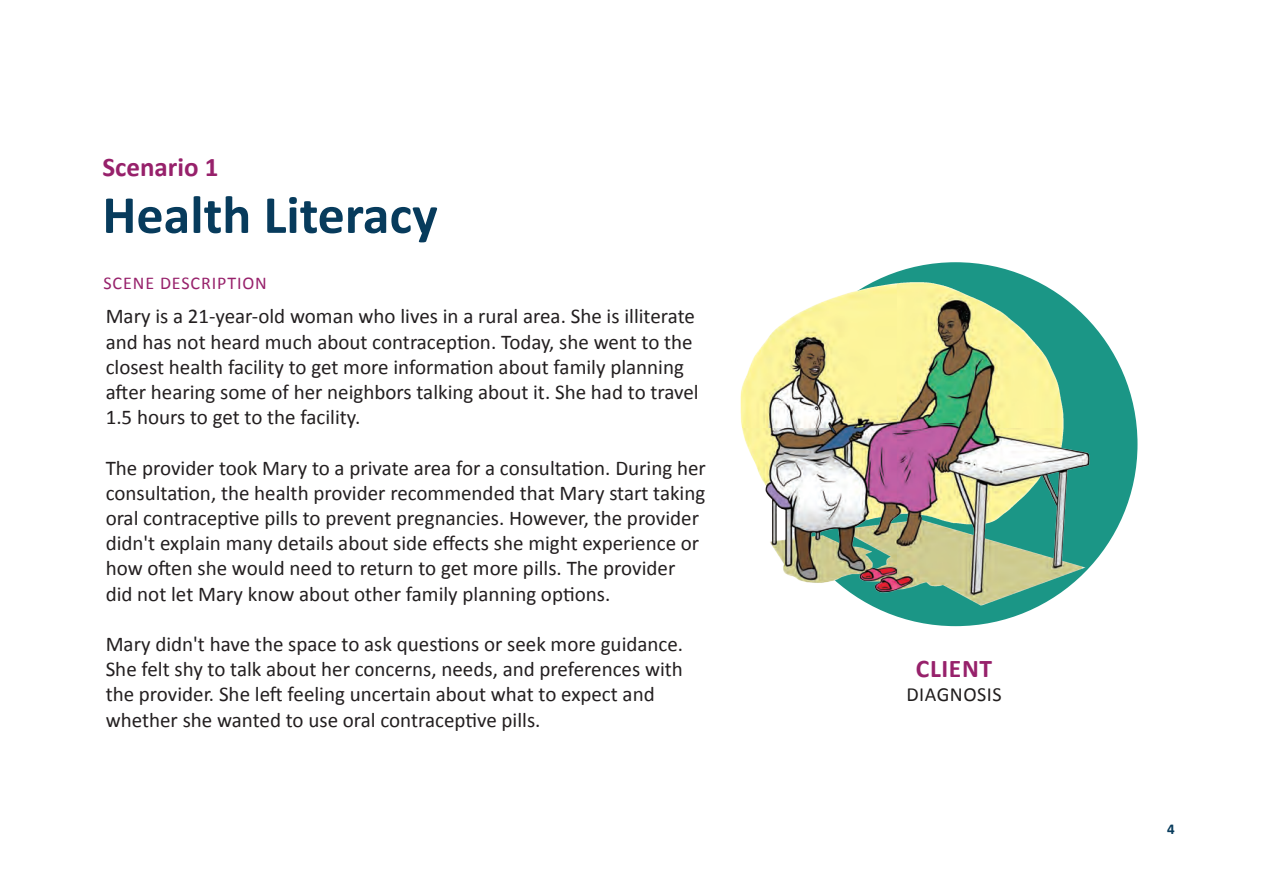
<style>
.page{position:relative;width:1263px;height:893px;background:#fff}
.page>*{position:absolute;margin:0;border:0;box-sizing:border-box;transform-origin:0 0}
.t1{font:700 54px "Calibri";color:#073b5c}
.t2{font:700 27px "Calibri";color:#97216b}
.t3{font:700 25.5px "Calibri";letter-spacing:.025em;color:#97216b}
.t4{font:21px/25.2px "Calibri";color:#231f20}
.t5{font:20.1px "Calibri";letter-spacing:.025em;color:#211e1e}
.t6{font:18px "Calibri";letter-spacing:.05em;color:#97216b}
.t7{font:700 15px "Calibri";color:#073b5c}
</style>
<div class="page">
<img style="left:740px;top:262px;width:379px;height:365px">
<p class="t2" style="left:102px;top:148px;width:118px">Scenario 1</p>
<h1 class="t1" style="left:102px;top:177px;width:337px">Health Literacy</h1>
<p class="t6" style="left:103px;top:271px;width:165px">SCENE DESCRIPTION</p>
<p class="t4" style="left:106px;top:303px;width:594px">Mary is a 21-year-old woman who lives in a rural area. She is illiterate and has not heard much about contraception. Today, she went to the closest health facility to get more information about family planning after hearing some of her neighbors talking about it. She had to travel 1.5 hours to get to the facility.</p>
<p class="t4" style="left:106px;top:454px;width:602px">The provider took Mary to a private area for a consultation. During her consultation, the health provider recommended that Mary start taking oral contraceptive pills to prevent pregnancies. However, the provider didn't explain many details about side effects she might experience or how often she would need to return to get more pills. The provider did not let Mary know about other family planning options.</p>
<p class="t4" style="left:106px;top:631px;width:579px">Mary didn't have the space to ask questions or seek more guidance.<br>She felt shy to talk about her concerns, needs, and preferences with the provider. She left feeling uncertain about what to expect and whether she wanted to use oral contraceptive pills.</p>
<p class="t3" style="left:916px;top:651px;width:78px">CLIENT</p>
<p class="t5" style="left:906px;top:681px;width:97px">DIAGNOSIS</p>
<p class="t7" style="left:1167px;top:818px;width:9px">4</p>
</div>
